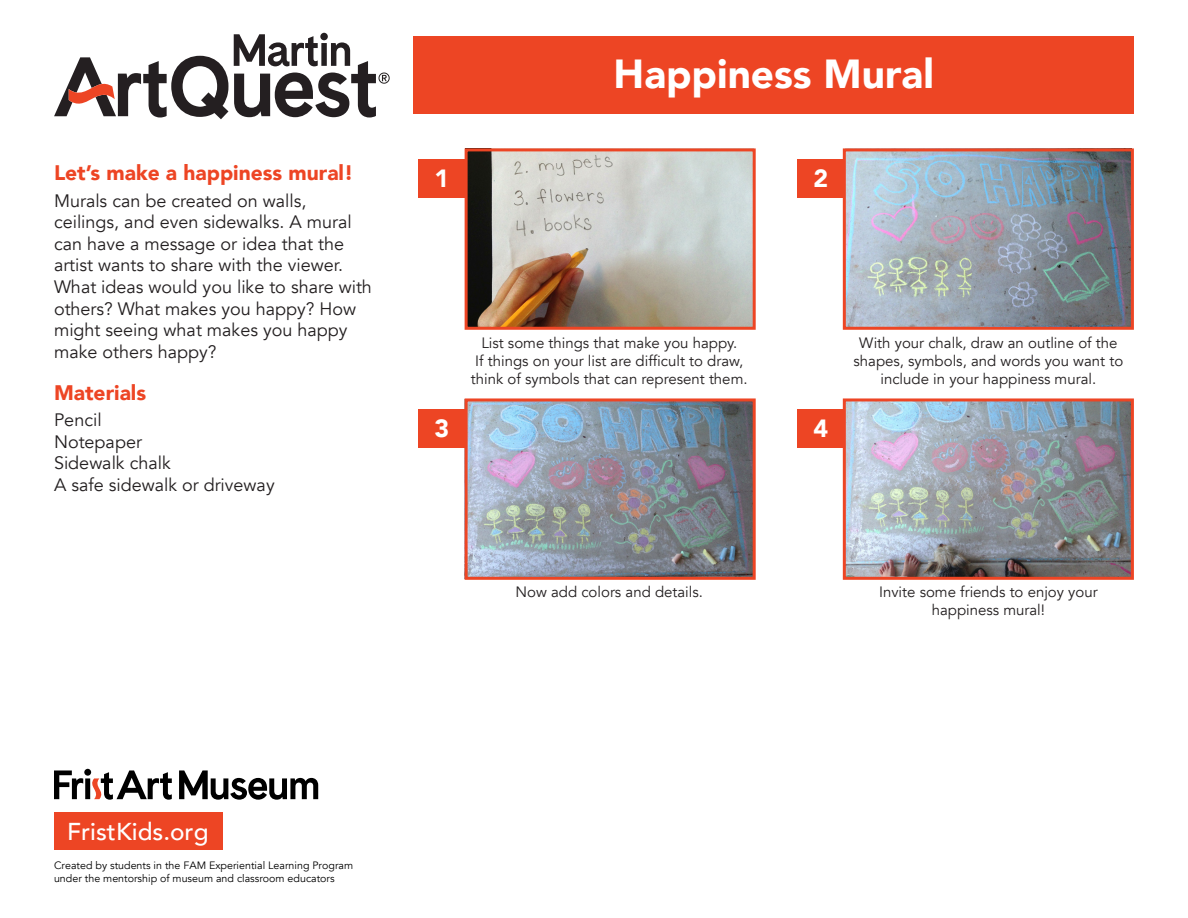
<style>
.page{position:relative;width:1188px;height:918px;background:#fff}
.page>*{position:absolute;margin:0;border:0;box-sizing:border-box;transform-origin:0 0}
.t1{font:900 40.5px "Avenir";color:#fff}
.t2{font:900 24.9px "Avenir";color:#fff}
.t3{font:500 24.45px "Avenir";color:#fff}
.BODY_BOLD{font:900 21px "Avenir";color:#ed4524}
.BODY_TEXT{font:18px/21.6px "Avenir";color:#231f20}
.t4{font:15px/18px "Avenir";color:#231f20;text-align:center}
.t5{font:10.65px/12.8px "Avenir";color:#000}
</style>
<div class="page">
<div style="left:418px;top:159px;width:47px;height:39px;background:#ed4524"></div>
<div style="left:54px;top:812px;width:168px;height:38px;background:#ed4524"></div>
<svg style="left:54px;top:56px;width:174px;height:63px"></svg>
<div style="left:414px;top:36px;width:720px;height:77px;background:#ed4524"></div>
<svg style="left:54px;top:769px;width:118px;height:31px"></svg>
<svg style="left:179px;top:770px;width:139px;height:30px"></svg>
<img style="left:464px;top:148px;width:670px;height:432px">
<div style="left:798px;top:159px;width:46px;height:39px;background:#ed4524"></div>
<div style="left:418px;top:409px;width:47px;height:39px;background:#ed4524"></div>
<div style="left:798px;top:409px;width:46px;height:39px;background:#ed4524"></div>
<svg style="left:234px;top:33px;width:156px;height:85px"></svg>
<p class="BODY_BOLD" style="left:54px;top:155px;width:301px">Let’s make a happiness mural!</p>
<p class="BODY_TEXT" style="left:54px;top:190px;width:319px">Murals can be created on walls, ceilings, and even sidewalks. A mural can have a message or idea that the artist wants to share with the viewer.<br>What ideas would you like to share with others? What makes you happy? How might seeing what makes you happy make others happy?</p>
<p class="BODY_BOLD" style="left:54px;top:375px;width:94px">Materials</p>
<p class="BODY_TEXT" style="left:54px;top:409px;width:49px">Pencil</p>
<p class="BODY_TEXT" style="left:54px;top:431px;width:89px">Notepaper</p>
<p class="BODY_TEXT" style="left:54px;top:453px;width:118px">Sidewalk chalk</p>
<p class="BODY_TEXT" style="left:54px;top:474px;width:222px">A safe sidewalk or driveway</p>
<p class="t1" style="left:614px;top:40px;width:322px">Happiness Mural</p>
<h2 class="t2" style="left:434px;top:157px;width:16px">1</h2>
<h2 class="t2" style="left:814px;top:157px;width:16px">2</h2>
<p class="t4" style="left:471px;top:334px;width:278px">List some things that make you happy.<br>If things on your list are difficult to draw, think of symbols that can represent them.</p>
<h2 class="t2" style="left:434px;top:407px;width:16px">3</h2>
<h2 class="t2" style="left:814px;top:407px;width:16px">4</h2>
<p class="t4" style="left:854px;top:334px;width:271px">With your chalk, draw an outline of the shapes, symbols, and words you want to include in your happiness mural.</p>
<p class="t4" style="left:516px;top:583px;width:189px">Now add colors and details.</p>
<p class="t4" style="left:879px;top:583px;width:220px">Invite some friends to enjoy your happiness mural!</p>
<h3 class="t3" style="left:67px;top:810px;width:143px">FristKids.org</h3>
<p class="t5" style="left:54px;top:860px;width:301px">Created by students in the FAM Experiential Learning Program under the mentorship of museum and classroom educators</p>
</div>
